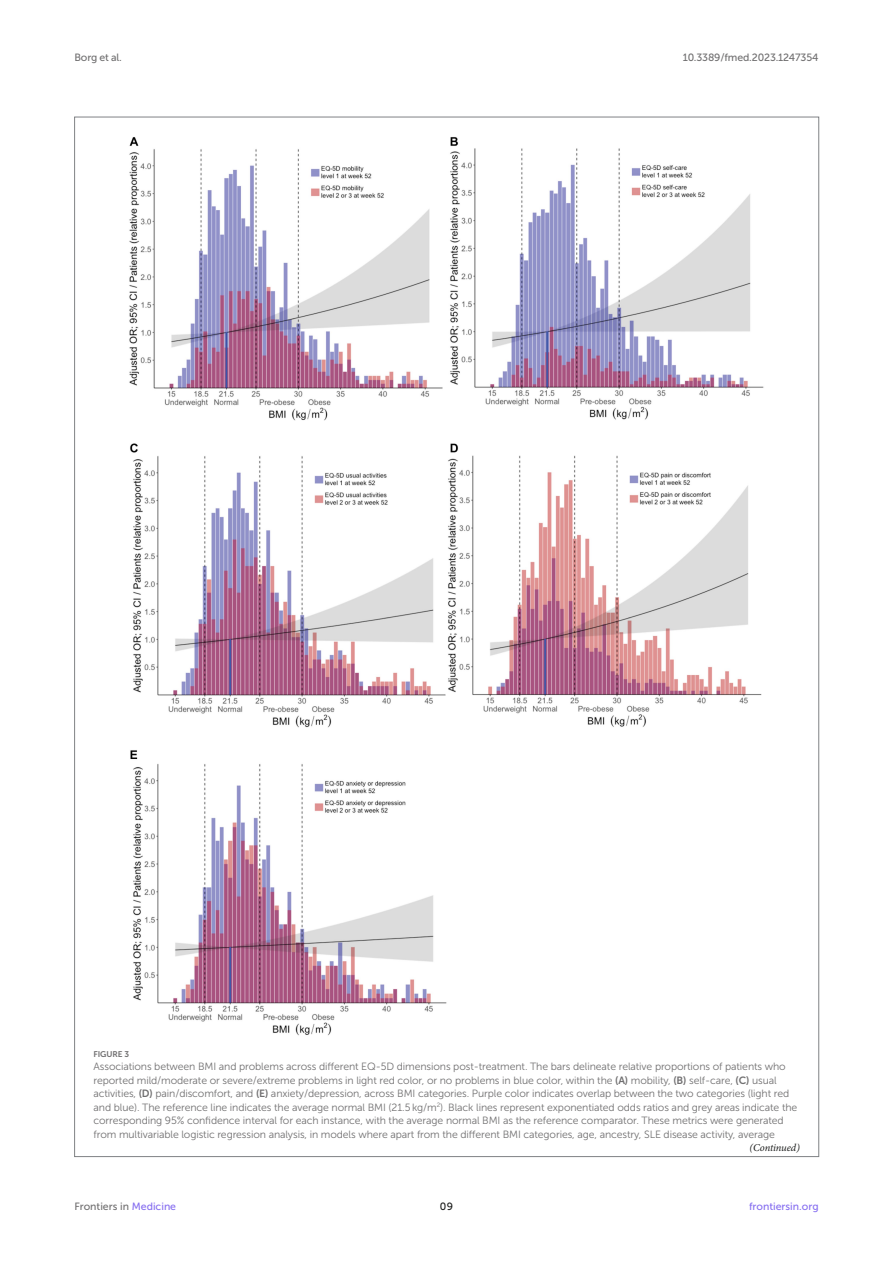
<style>
.page{position:relative;width:893px;height:1263px;background:#fff}
.page>*{position:absolute;margin:0;border:0;box-sizing:border-box;transform-origin:0 0}
.FIG_LEG{font:10.5px/13.5px "Museo Sans 300";letter-spacing:-.01em;color:#706f70}
.t1{font:10.5px "Museo Sans 500";letter-spacing:-.015em;color:#706f70}
.t2{font:10.5px "Museo Sans 500";color:#856df0}
.T_Continue{font:italic 10.5px "Minion Pro";letter-spacing:-.01em;color:#1b1c1b}
.t3{font:10.5px "Museo Sans 500";color:#1b1c1b}
.FIG_HD{font:8.25px "Museo Sans 700";letter-spacing:-.01em;color:#706f70}
.s1{font-family:"Museo Sans 700"}
.s2{color:#856df0}
</style>
<div class="page">
<img style="left:129px;top:137px;width:635px;height:899px">
<p class="t1" style="left:74px;top:51px;width:49px">Borg et al.</p>
<p class="t1" style="left:683px;top:51px;width:137px">10.3389/fmed.2023.1247354</p>
<p class="FIG_HD" style="left:94px;top:1049px;width:37px">FIGURE 3</p>
<p class="FIG_LEG" style="left:94px;top:1060px;width:705px">Associations between BMI and problems across different EQ-5D dimensions post-treatment. The bars delineate relative proportions of patients who reported mild/moderate or severe/extreme problems in light red color, or no problems in blue color, within the <span class="s1">(A)</span> mobility, <span class="s1">(B)</span> self-care, <span class="s1">(C)</span> usual activities, <span class="s1">(D)</span> pain/discomfort, and <span class="s1">(E)</span> anxiety/depression, across BMI categories. Purple color indicates overlap between the two categories (light red and blue). The reference line indicates the average normal BMI (21.5 kg/m<sup>2</sup>). Black lines represent exponentiated odds ratios and grey areas indicate the corresponding 95% confidence interval for each instance, with the average normal BMI as the reference comparator. These metrics were generated from multivariable logistic regression analysis, in models where apart from the different BMI categories, age, ancestry, SLE disease activity, average</p>
<p class="T_Continue" style="left:750px;top:1140px;width:52px">(Continued)</p>
<p class="t1" style="left:74px;top:1200px;width:103px">Frontiers in <span class="s2">Medicine</span></p>
<p class="t3" style="left:440px;top:1200px;width:15px">09</p>
<p class="t2" style="left:749px;top:1200px;width:71px">frontiersin.org</p>
</div>
